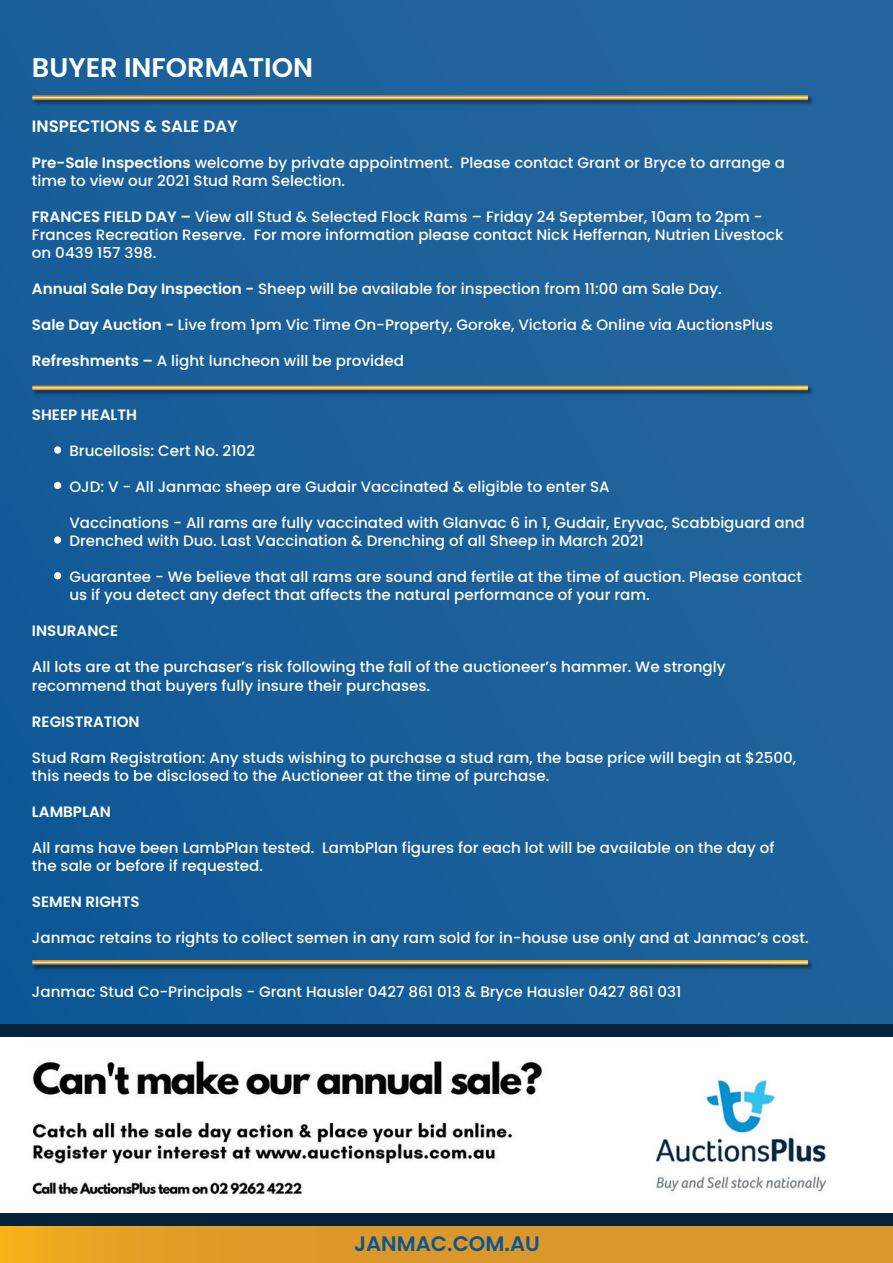
<style>
.page{position:relative;width:893px;height:1263px;background:#fff}
.page>*{position:absolute;margin:0;border:0;box-sizing:border-box;transform-origin:0 0}
.t1{font:600 27px "Poppins";color:#fff}
.t2{font:600 21px "Poppins";color:#0b5594}
.t3{font:600 16.5px "Poppins";color:#fff}
.t4{font:500 15px/18px "Poppins";color:#fff}
.t5{font:600 15px "Poppins";color:#fff}
.s1{font-weight:600}
</style>
<div class="page">
<div style="left:0;top:0;width:893px;height:1024px;background:#1c619b"></div>
<div style="left:54px;top:572px;width:7px;height:7px;background:#fff;border-radius:50%"></div>
<div style="left:54px;top:536px;width:7px;height:8px;background:#fff;border-radius:50%"></div>
<div style="left:54px;top:482px;width:7px;height:7px;background:#fff;border-radius:50%"></div>
<div style="left:54px;top:446px;width:7px;height:8px;background:#fff;border-radius:50%"></div>
<svg style="left:32px;top:95px;width:776px;height:5px;background:#d0a75c"></svg>
<img style="left:32px;top:385px;width:781px;height:10px">
<svg style="left:32px;top:386px;width:776px;height:4px;background:#e6b45d"></svg>
<img style="left:31px;top:958px;width:782px;height:14px">
<svg style="left:32px;top:960px;width:776px;height:4px;background:#e3b35e"></svg>
<div style="left:0;top:1226px;width:893px;height:37px;background:linear-gradient(to right,#e7a323,#d6932d)"></div>
<img style="left:21px;top:1036px;width:704px;height:159px">
<div style="left:0;top:1024px;width:893px;height:12px;background:#052439"></div>
<div style="left:0;top:1213px;width:893px;height:13px;background:#052439"></div>
<svg style="left:518px;top:1056px;width:207px;height:139px"></svg>
<img style="left:649px;top:1062px;width:179px;height:133px">
<h1 class="t1" style="left:32px;top:52px;width:283px">BUYER INFORMATION</h1>
<p class="t3" style="left:32px;top:117px;width:207px">INSPECTIONS &amp; SALE DAY</p>
<p class="t4" style="left:32px;top:154px;width:755px"><span class="s1">Pre-Sale Inspections</span> welcome by private appointment. Please contact Grant or Bryce to arrange a time to view our 2021 Stud Ram Selection.</p>
<p class="t4" style="left:32px;top:208px;width:753px"><span class="s1">FRANCES FIELD DAY –</span> View all Stud &amp; Selected Flock Rams – Friday 24 September, 10am to 2pm -<br>Frances Recreation Reserve. For more information please contact Nick Heffernan, Nutrien Livestock on 0439 157 398.</p>
<p class="t4" style="left:32px;top:280px;width:691px"><span class="s1">Annual Sale Day Inspection -</span> Sheep will be available for inspection from 11:00 am Sale Day.</p>
<p class="t4" style="left:32px;top:316px;width:743px"><span class="s1">Sale Day Auction -</span> Live from 1pm Vic Time On-Property, Goroke, Victoria &amp; Online via AuctionsPlus</p>
<p class="t4" style="left:32px;top:352px;width:373px"><span class="s1">Refreshments –</span> A light luncheon will be provided</p>
<p class="t5" style="left:32px;top:406px;width:107px">SHEEP HEALTH</p>
<p class="t4" style="left:69px;top:442px;width:187px">Brucellosis: Cert No. 2102</p>
<p class="t4" style="left:69px;top:478px;width:542px">OJD: V - All Janmac sheep are Gudair Vaccinated &amp; eligible to enter SA</p>
<p class="t4" style="left:69px;top:514px;width:737px">Vaccinations - All rams are fully vaccinated with Glanvac 6 in 1, Gudair, Eryvac, Scabbiguard and<br>Drenched with Duo. Last Vaccination &amp; Drenching of all Sheep in March 2021</p>
<p class="t4" style="left:69px;top:568px;width:734px">Guarantee - We believe that all rams are sound and fertile at the time of auction. Please contact us if you detect any defect that affects the natural performance of your ram.</p>
<p class="t5" style="left:32px;top:622px;width:88px">INSURANCE</p>
<p class="t4" style="left:32px;top:658px;width:695px">All lots are at the purchaser’s risk following the fall of the auctioneer’s hammer. We strongly recommend that buyers fully insure their purchases.</p>
<p class="t5" style="left:32px;top:712px;width:109px">REGISTRATION</p>
<p class="t4" style="left:32px;top:748px;width:766px">Stud Ram Registration: Any studs wishing to purchase a stud ram, the base price will begin at $2500, this needs to be disclosed to the Auctioneer at the time of purchase.</p>
<p class="t5" style="left:32px;top:802px;width:81px">LAMBPLAN</p>
<p class="t4" style="left:32px;top:838px;width:744px">All rams have been LambPlan tested. LambPlan figures for each lot will be available on the day of the sale or before if requested.</p>
<p class="t5" style="left:32px;top:892px;width:109px">SEMEN RIGHTS</p>
<p class="t4" style="left:32px;top:928px;width:778px">Janmac retains to rights to collect semen in any ram sold for in-house use only and at Janmac’s cost.</p>
<p class="t4" style="left:32px;top:982px;width:651px">Janmac Stud Co-Principals - Grant Hausler 0427 861 013 &amp; Bryce Hausler 0427 861 031</p>
<h2 class="t2" style="left:354px;top:1231px;width:187px">JANMAC.COM.AU</h2>
</div>
